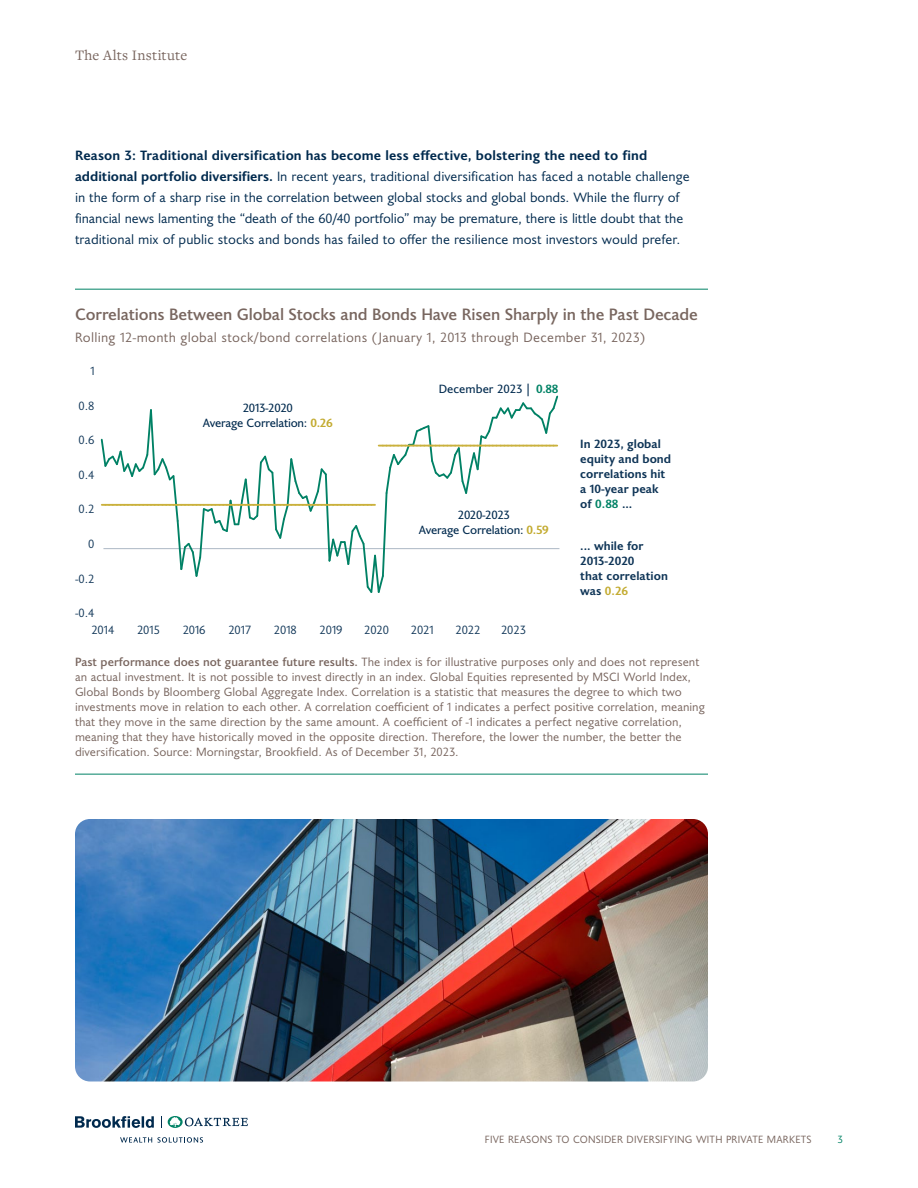
<style>
.page{position:relative;width:918px;height:1188px;background:#fff}
.page>*{position:absolute;margin:0;border:0;box-sizing:border-box;transform-origin:0 0}
.t1{font:500 16.5px "Joanna Sans Nova";letter-spacing:-.01em;color:#78665f}
.t2{font:15px "Freight Text Pro";letter-spacing:.015em;color:#78655e}
.t3{font:13.5px/21px "Joanna Sans Nova";letter-spacing:-.005em;color:#002a4e}
.t4{font:13.5px "Joanna Sans Nova";letter-spacing:.02em;color:#78655e}
.t5{font:12px/15px "Joanna Sans Nova";color:#78655e}
.t6{font:700 12px/15px "Joanna Sans Nova";color:#0f3557}
.t7{font:12px/15px "Joanna Sans Nova";letter-spacing:-.02em;color:#002a4e;text-align:center}
.t8{font:12px "Joanna Sans Nova";color:#0f3557}
.t9{font:12px "Joanna Sans Nova";color:#002a4e}
.t10{font:10.5px "Joanna Sans Nova";letter-spacing:.02em;color:#78655e}
.t11{font:10.5px "Joanna Sans Nova";color:#008265}
.s1{font-weight:700}
.s2{font-weight:700;color:#c3ab30}
.s3{font-weight:700;color:#008265}
.s4{color:#008265}
.s5{color:#002a4e}
.s6{color:#c3ab30}
.s7{font-weight:500}
</style>
<div class="page">
<hr style="left:75px;top:289px;width:633px;height:1px;background:#008265">
<img style="left:75px;top:819px;width:633px;height:263px">
<hr style="left:75px;top:774px;width:633px;height:1px;background:#008265">
<svg style="left:100px;top:395px;width:460px;height:198px"></svg>
<svg style="left:75px;top:1116px;width:79px;height:12px"></svg>
<svg style="left:161px;top:1116px;width:1px;height:12px"></svg>
<svg style="left:168px;top:1116px;width:80px;height:12px"></svg>
<svg style="left:120px;top:1137px;width:83px;height:6px"></svg>
<p class="t2" style="left:75px;top:45px;width:114px">The Alts Institute</p>
<p class="t3" style="left:75px;top:144px;width:616px"><span class="s1">Reason 3: Traditional diversification has become less effective, bolstering the need to find additional portfolio diversifiers.</span> In recent years, traditional diversification has faced a notable challenge in the form of a sharp rise in the correlation between global stocks and global bonds. While the flurry of financial news lamenting the “death of the 60/40 portfolio” may be premature, there is little doubt that the traditional mix of public stocks and bonds has failed to offer the resilience most investors would prefer.</p>
<h1 class="t1" style="left:75px;top:302px;width:624px">Correlations Between Global Stocks and Bonds Have Risen Sharply in the Past Decade</h1>
<p class="t4" style="left:75px;top:328px;width:572px">Rolling 12-month global stock/bond correlations (January 1, 2013 through December 31, 2023)</p>
<p class="t8" style="left:90px;top:362px;width:6px">1</p>
<p class="t8" style="left:79px;top:397px;width:17px">0.8</p>
<p class="t8" style="left:79px;top:432px;width:17px">0.6</p>
<p class="t8" style="left:79px;top:466px;width:17px">0.4</p>
<p class="t8" style="left:79px;top:501px;width:17px">0.2</p>
<p class="t8" style="left:88px;top:535px;width:8px">0</p>
<p class="t8" style="left:75px;top:570px;width:21px">-0.2</p>
<p class="t8" style="left:75px;top:605px;width:21px">-0.4</p>
<p class="t7" style="left:203px;top:400px;width:131px">2013-2020<br>Average Correlation: <span class="s2">0.26</span></p>
<p class="t9" style="left:439px;top:380px;width:121px">December 2023 | <span class="s3">0.88</span></p>
<p class="t7" style="left:419px;top:507px;width:131px">2020-2023<br>Average Correlation: <span class="s2">0.59</span></p>
<p class="t8" style="left:91px;top:621px;width:24px">2014</p>
<p class="t8" style="left:137px;top:621px;width:24px">2015</p>
<p class="t8" style="left:183px;top:621px;width:24px">2016</p>
<p class="t8" style="left:228px;top:621px;width:24px">2017</p>
<p class="t8" style="left:274px;top:621px;width:24px">2018</p>
<p class="t8" style="left:320px;top:621px;width:24px">2019</p>
<p class="t8" style="left:364px;top:621px;width:26px">2020</p>
<p class="t8" style="left:411px;top:621px;width:24px">2021</p>
<p class="t8" style="left:455px;top:621px;width:26px">2022</p>
<p class="t8" style="left:501px;top:621px;width:26px">2023</p>
<p class="t6" style="left:580px;top:436px;width:92px">In 2023, global equity and bond correlations hit a 10-year peak of <span class="s4">0.88</span> <span class="s5">...</span></p>
<p class="t6" style="left:580px;top:538px;width:89px"><span class="s5">...</span> while for<br>2013-2020<br>that correlation was <span class="s6">0.26</span></p>
<p class="t5" style="left:75px;top:654px;width:631px"><span class="s7">Past performance does not guarantee future results.</span> The index is for illustrative purposes only and does not represent an actual investment. It is not possible to invest directly in an index. Global Equities represented by MSCI World Index, Global Bonds by Bloomberg Global Aggregate Index. Correlation is a statistic that measures the degree to which two investments move in relation to each other. A correlation coefficient of 1 indicates a perfect positive correlation, meaning that they move in the same direction by the same amount. A coefficient of -1 indicates a perfect negative correlation, meaning that they have historically moved in the opposite direction. Therefore, the lower the number, the better the diversification. Source: Morningstar, Brookfield. As of December 31, 2023.</p>
<p class="t10" style="left:485px;top:1132px;width:328px">FIVE REASONS TO CONSIDER DIVERSIFYING WITH PRIVATE MARKETS</p>
<p class="t11" style="left:838px;top:1132px;width:7px">3</p>
</div>
